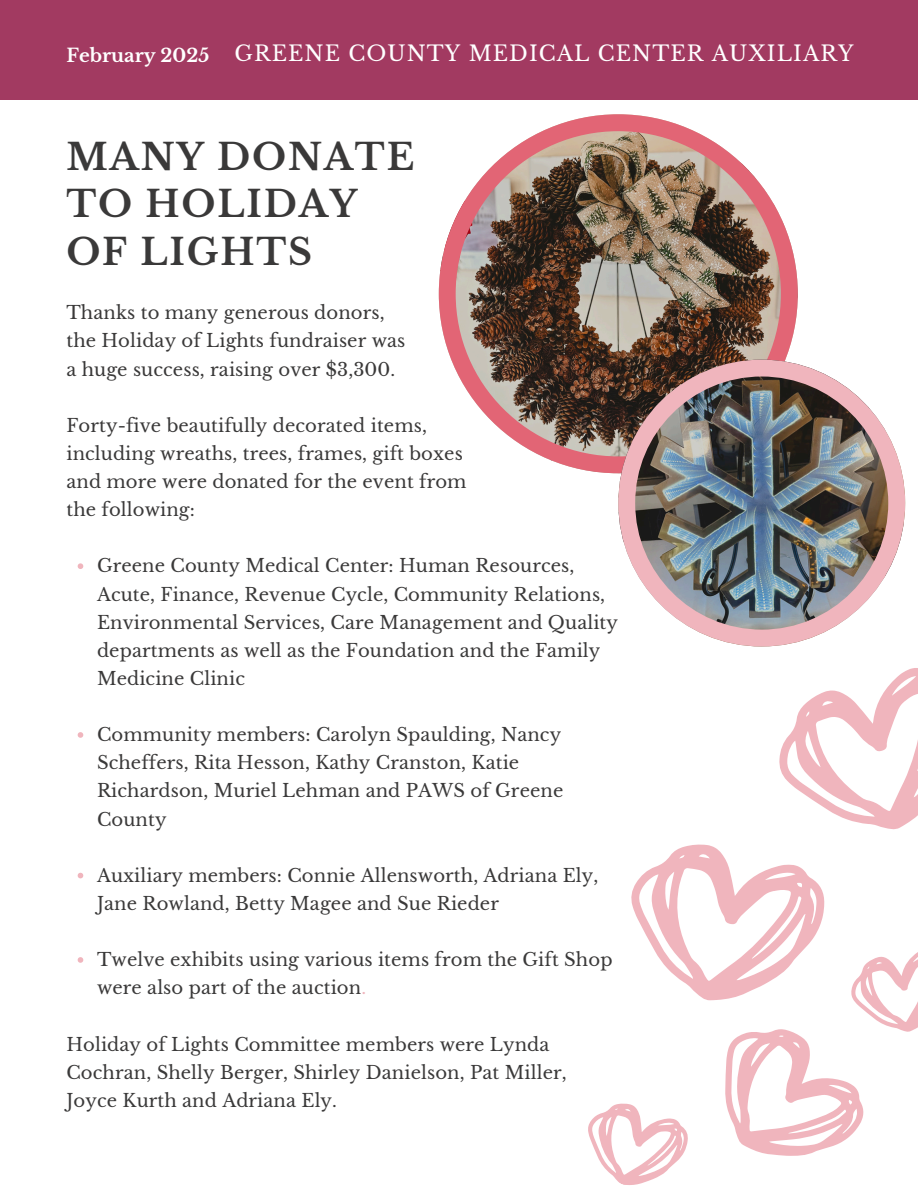
<style>
.page{position:relative;width:918px;height:1188px;background:#fff}
.page>*{position:absolute;margin:0;border:0;box-sizing:border-box;transform-origin:0 0}
.t1{font:700 36.15px/47.5px "Libre Baskerville";letter-spacing:.05em;color:#3a3939}
.t2{font:21.15px "Libre Baskerville";letter-spacing:.05em;color:#fff}
.t3{font:700 18.3px "Libre Baskerville";color:#fff}
.t4{font:18px/28.2px "Libre Baskerville";letter-spacing:.005em;color:#3a3939}
.s1{color:#f0b5bd}
</style>
<div class="page">
<svg style="left:588px;top:668px;width:330px;height:517px"></svg>
<div style="left:0;top:0;width:918px;height:100px;background:#a23a61"></div>
<img style="left:439px;top:114px;width:359px;height:359px">
<img style="left:618px;top:360px;width:287px;height:286px">
<svg style="left:78px;top:563px;width:5px;height:6px"></svg>
<svg style="left:78px;top:732px;width:5px;height:6px"></svg>
<svg style="left:78px;top:873px;width:5px;height:5px"></svg>
<svg style="left:78px;top:957px;width:5px;height:6px"></svg>
<p class="t3" style="left:66px;top:44px;width:144px">February 2025</p>
<h3 class="t2" style="left:235px;top:40px;width:621px">GREENE COUNTY MEDICAL CENTER AUXILIARY</h3>
<p class="t1" style="left:66px;top:133px;width:349px">MANY DONATE<br>TO HOLIDAY<br>OF LIGHTS</p>
<p class="t4" style="left:66px;top:299px;width:320px">Thanks to many generous donors,</p>
<h1 class="t4" style="left:66px;top:327px;width:340px">the Holiday of Lights fundraiser was</h1>
<p class="t4" style="left:66px;top:355px;width:330px">a huge success, raising over $3,300.</p>
<p class="t4" style="left:66px;top:411px;width:362px">Forty-five beautifully decorated items,</p>
<p class="t4" style="left:66px;top:439px;width:398px">including wreaths, trees, frames, gift boxes</p>
<p class="t4" style="left:66px;top:468px;width:402px">and more were donated for the event from</p>
<p class="t4" style="left:66px;top:496px;width:130px">the following:</p>
<p class="t4" style="left:97px;top:552px;width:523px">Greene County Medical Center: Human Resources, Acute, Finance, Revenue Cycle, Community Relations, Environmental Services, Care Management and Quality departments as well as the Foundation and the Family Medicine Clinic</p>
<p class="t4" style="left:97px;top:721px;width:468px">Community members: Carolyn Spaulding, Nancy Scheffers, Rita Hesson, Kathy Cranston, Katie Richardson, Muriel Lehman and PAWS of Greene County</p>
<p class="t4" style="left:97px;top:861px;width:503px">Auxiliary members: Connie Allensworth, Adriana Ely,<br>Jane Rowland, Betty Magee and Sue Rieder</p>
<p class="t4" style="left:97px;top:946px;width:517px">Twelve exhibits using various items from the Gift Shop were also part of the auction<span class="s1">.</span></p>
<p class="t4" style="left:66px;top:1030px;width:502px">Holiday of Lights Committee members were Lynda<br>Cochran, Shelly Berger, Shirley Danielson, Pat Miller,<br>Joyce Kurth and Adriana Ely.</p>
</div>
